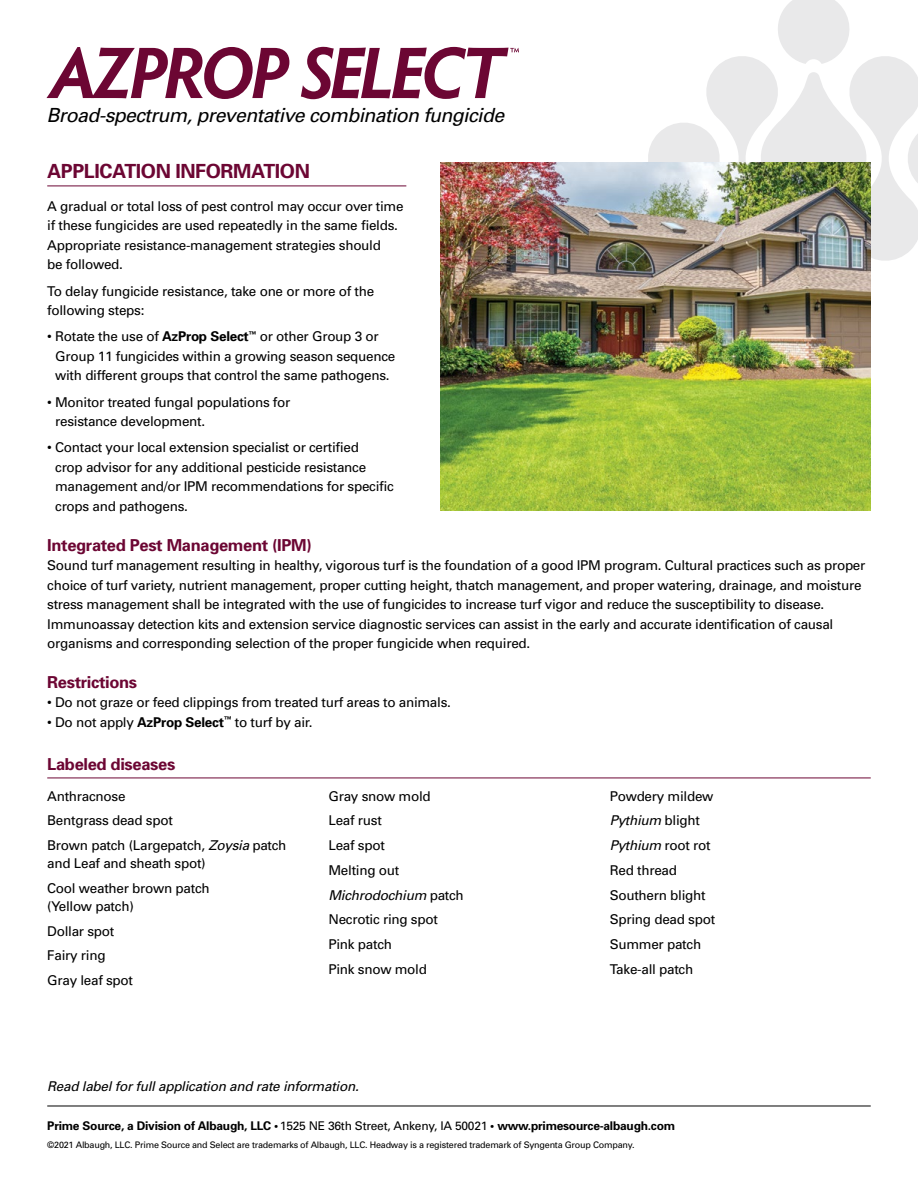
<style>
.page{position:relative;width:918px;height:1188px;background:#fff}
.page>*{position:absolute;margin:0;border:0;box-sizing:border-box;transform-origin:0 0}
.t1{font:italic 19.5px "Univers";letter-spacing:-.03em;color:#000}
.t2{font:700 19.5px "Univers";letter-spacing:-.02em;color:#6c0633}
.t3{font:700 16.5px "Univers";letter-spacing:-.02em;color:#6c0633}
.t4{font:13.5px/24.8px "Univers";letter-spacing:-.02em;color:#000}
.t5{font:italic 13.5px "Univers";letter-spacing:-.02em;color:#000}
.t6{font:700 12px "Univers";letter-spacing:-.02em;color:#000}
.t7{font:9px "Univers";letter-spacing:-.025em;color:#000}
.s1{font-weight:700}
.s2{font-style:italic}
.s3{font-weight:400}
</style>
<div class="page">
<svg style="left:648px;top:0;width:270px;height:261px"></svg>
<svg style="left:301px;top:47px;width:218px;height:52px"></svg>
<svg style="left:46px;top:47px;width:243px;height:52px"></svg>
<hr style="left:47px;top:186px;width:359px;height:1px;background:#6c0633">
<img style="left:440px;top:162px;width:431px;height:349px">
<hr style="left:47px;top:778px;width:824px;height:1px;background:#6c0633">
<hr style="left:47px;top:1106px;width:824px;height:1px;background:#000">
<h1 class="t1" style="left:46px;top:103px;width:459px">Broad-spectrum, preventative combination fungicide</h1>
<h1 class="t2" style="left:47px;top:159px;width:264px">APPLICATION INFORMATION</h1>
<p class="t4" style="left:47px;top:196px;width:358px;line-height:19.5px">A gradual or total loss of pest control may occur over time if these fungicides are used repeatedly in the same fields.<br>Appropriate resistance-management strategies should<br>be followed.</p>
<p class="t4" style="left:47px;top:281px;width:329px;line-height:19.5px">To delay fungicide resistance, take one or more of the following steps:</p>
<p class="t4" style="left:55px;top:327px;width:342px;line-height:19.5px;text-indent:-8px">• Rotate the use of <span class="s1">AzProp Select</span><sup>™</sup> or other Group 3 or<br>Group 11 fungicides within a growing season sequence with different groups that control the same pathogens.</p>
<p class="t4" style="left:55px;top:392px;width:237px;line-height:19.5px;text-indent:-8px">• Monitor treated fungal populations for resistance development.</p>
<p class="t4" style="left:55px;top:438px;width:340px;line-height:19.5px;text-indent:-8px">• Contact your local extension specialist or certified<br>crop advisor for any additional pesticide resistance management and/or IPM recommendations for specific crops and pathogens.</p>
<p class="t3" style="left:47px;top:534px;width:266px">Integrated Pest Management (IPM)</p>
<p class="t4" style="left:47px;top:555px;width:820px;line-height:19.5px">Sound turf management resulting in healthy, vigorous turf is the foundation of a good IPM program. Cultural practices such as proper choice of turf variety, nutrient management, proper cutting height, thatch management, and proper watering, drainage, and moisture stress management shall be integrated with the use of fungicides to increase turf vigor and reduce the susceptibility to disease.<br>Immunoassay detection kits and extension service diagnostic services can assist in the early and accurate identification of causal organisms and corresponding selection of the proper fungicide when required.</p>
<p class="t3" style="left:47px;top:672px;width:91px">Restrictions</p>
<p class="t4" style="left:47px;top:690px;width:405px">• Do not graze or feed clippings from treated turf areas to animals.</p>
<p class="t4" style="left:47px;top:710px;width:267px">• Do not apply <span class="s1">AzProp Select</span><sup>™</sup> to turf by air.</p>
<p class="t3" style="left:47px;top:754px;width:130px">Labeled diseases</p>
<p class="t4" style="left:47px;top:783px;width:241px">Anthracnose<br>Bentgrass dead spot<br>Brown patch (Largepatch, <span class="s2">Zoysia</span> patch</p>
<p class="t4" style="left:47px;top:851px;width:164px">and Leaf and sheath spot)<br>Cool weather brown patch</p>
<p class="t4" style="left:47px;top:894px;width:88px">(Yellow patch)<br>Dollar spot<br>Fairy ring<br>Gray leaf spot</p>
<p class="t4" style="left:328px;top:783px;width:137px">Gray snow mold<br>Leaf rust<br>Leaf spot<br>Melting out<br><span class="s2">Michrodochium</span> patch<br>Necrotic ring spot<br>Pink patch<br>Pink snow mold</p>
<p class="t4" style="left:610px;top:783px;width:107px">Powdery mildew<br><span class="s2">Pythium</span> blight<br><span class="s2">Pythium</span> root rot<br>Red thread<br>Southern blight<br>Spring dead spot<br>Summer patch<br>Take-all patch</p>
<p class="t5" style="left:47px;top:1078px;width:313px">Read label for full application and rate information.</p>
<p class="t6" style="left:47px;top:1118px;width:629px">Prime Source, a Division of Albaugh, LLC • <span class="s3">1525 NE 36th Street, Ankeny, IA 50021</span> • www.primesource-albaugh.com</p>
<p class="t7" style="left:47px;top:1139px;width:589px">©2021 Albaugh, LLC. Prime Source and Select are trademarks of Albaugh, LLC. Headway is a registered trademark of Syngenta Group Company.</p>
</div>
